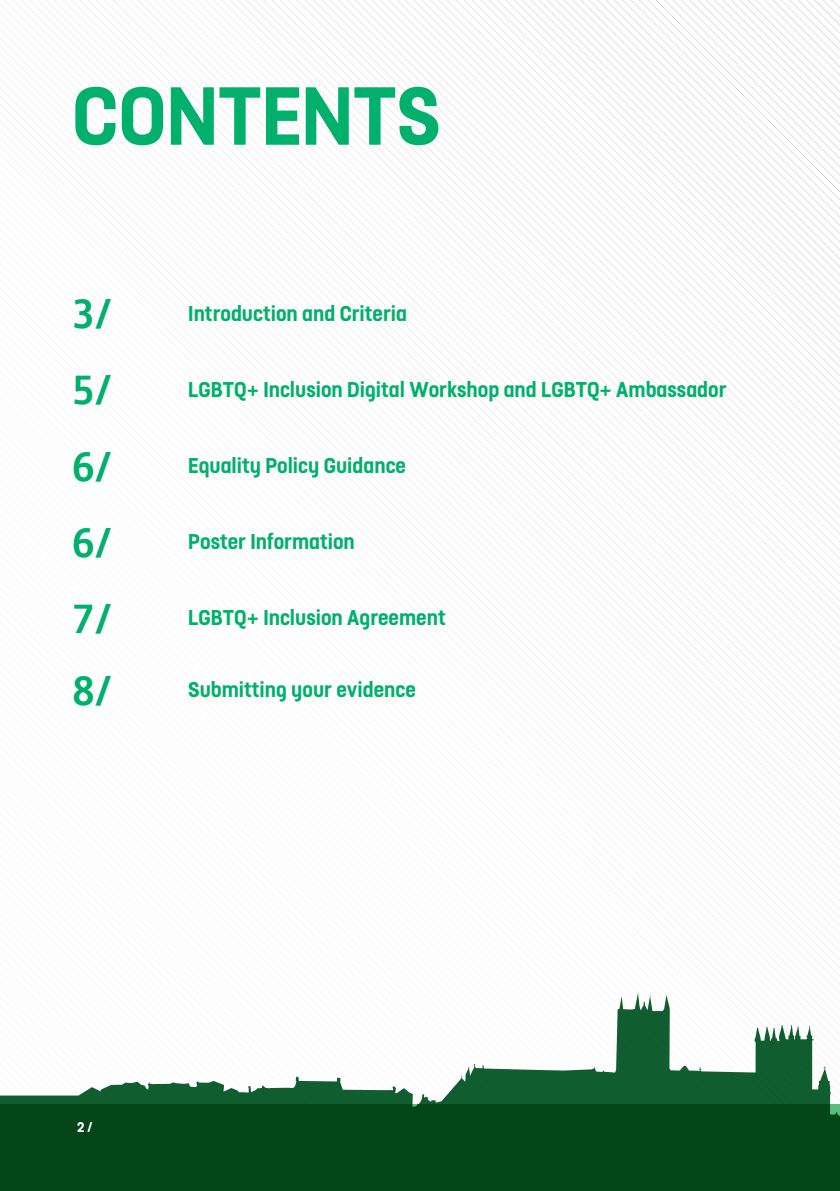
<style>
.page{position:relative;width:840px;height:1191px;background:#fff}
.page>*{position:absolute;margin:0;border:0;box-sizing:border-box;transform-origin:0 0}
.t1{font:700 92px "FS Dillon";color:#00b06c}
.t2{font:500 42px "FS Jack";color:#00b06c}
.t3{font:700 24px "FS Dillon";color:#00b06c}
.t4{font:700 15.8px "FS Dillon";color:#fff}
</style>
<div class="page">
<img style="left:0;top:0;width:839px;height:992px">
<svg style="left:0;top:1076px;width:299px;height:115px;background:#2c663f"></svg>
<div style="left:126px;top:1126px;width:713px;height:55px;background:#054618"></div>
<svg style="left:299px;top:992px;width:540px;height:98px"></svg>
<svg style="left:299px;top:1090px;width:540px;height:101px;background:#14592d"></svg>
<svg style="left:311px;top:1114px;width:528px;height:77px"></svg>
<p class="t1" style="left:72px;top:49px;width:369px">CONTENTS</p>
<p class="t2" style="left:72px;top:280px;width:41px">3/</p>
<p class="t3" style="left:188px;top:296px;width:220px">Introduction and Criteria</p>
<p class="t2" style="left:72px;top:356px;width:41px">5/</p>
<p class="t3" style="left:188px;top:372px;width:539px">LGBTQ+ Inclusion Digital Workshop and LGBTQ+ Ambassador</p>
<p class="t2" style="left:72px;top:432px;width:41px">6/</p>
<p class="t3" style="left:188px;top:448px;width:219px">Equality Policy Guidance</p>
<p class="t2" style="left:72px;top:508px;width:41px">6/</p>
<p class="t3" style="left:188px;top:524px;width:168px">Poster Information</p>
<p class="t2" style="left:72px;top:584px;width:41px">7/</p>
<p class="t3" style="left:188px;top:600px;width:259px">LGBTQ+ Inclusion Agreement</p>
<p class="t2" style="left:72px;top:656px;width:41px">8/</p>
<p class="t3" style="left:188px;top:672px;width:229px">Submitting your evidence</p>
<p class="t4" style="left:77px;top:1116px;width:17px">2 /</p>
</div>
